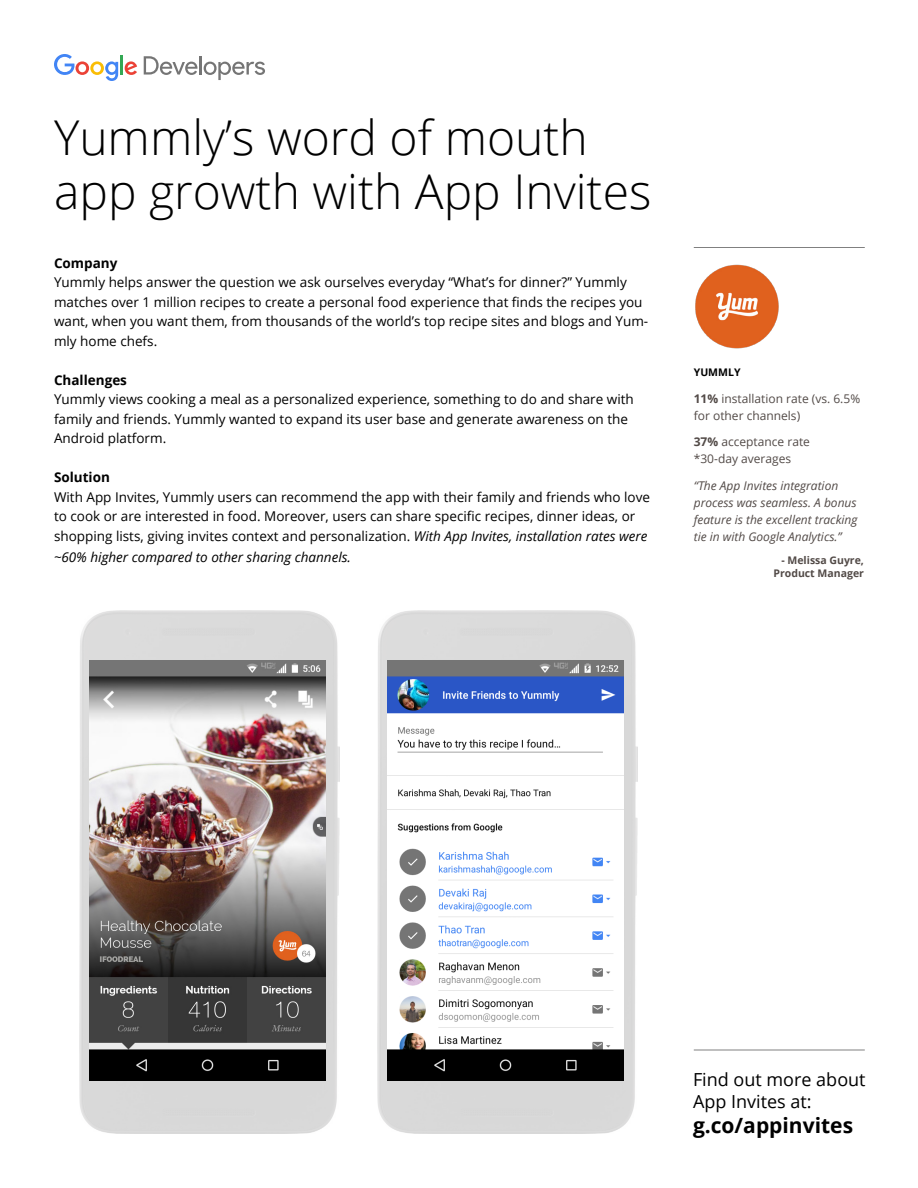
<style>
.page{position:relative;width:918px;height:1188px;background:#fff}
.page>*{position:absolute;margin:0;border:0;box-sizing:border-box;transform-origin:0 0}
.t1{font:300 48px/54px "Open Sans";color:#000}
.t2{font:700 21px "Open Sans";color:#000}
.t3{font:18px/21.6px "Open Sans";color:#000}
.t4{font:13.5px/19.5px "Open Sans";color:#000}
.t5{font:italic 13.5px "Open Sans";color:#000}
.t6{font:700 13.5px "Open Sans";color:#000}
.t7{font:italic 12px/17.2px "Open Sans";color:#524a47}
.t8{font:12px/17.2px "Open Sans";color:#524a47}
.t9{font:700 10.5px/13.5px "Open Sans";color:#524a47;text-align:right}
.t10{font:700 10.5px "Open Sans";color:#000}
.s1{font-weight:700}
.s2{font-style:italic}
</style>
<div class="page">
<hr style="left:694px;top:1050px;width:171px;height:1px;background:#808080">
<svg style="left:144px;top:56px;width:53px;height:19px"></svg>
<hr style="left:199px;top:56px;width:3px;height:19px;background:#757575">
<svg style="left:204px;top:62px;width:61px;height:18px"></svg>
<svg style="left:54px;top:54px;width:64px;height:27px"></svg>
<hr style="left:120px;top:55px;width:3px;height:20px;background:#33a854">
<svg style="left:125px;top:61px;width:12px;height:14px"></svg>
<img style="left:79px;top:611px;width:260px;height:523px">
<img style="left:377px;top:611px;width:261px;height:523px">
<img style="left:90px;top:660px;width:236px;height:420px">
<img style="left:387px;top:660px;width:237px;height:420px">
<hr style="left:694px;top:247px;width:171px;height:1px;background:#808080">
<img style="left:695px;top:264px;width:84px;height:85px">
<p class="t1" style="left:54px;top:110px;width:599px">Yummly’s word of mouth app growth with App Invites</p>
<p class="t6" style="left:54px;top:253px;width:65px">Company</p>
<p class="t4" style="left:54px;top:272px;width:596px">Yummly helps answer the question we ask ourselves everyday “What’s for dinner?” Yummly matches over 1 million recipes to create a personal food experience that finds the recipes you want, when you want them, from thousands of the world’s top recipe sites and blogs and Yum&shy;mly home chefs.</p>
<p class="t4" style="left:54px;top:370px;width:581px"><span class="s1">Challenges<br></span>Yummly views cooking a meal as a personalized experience, something to do and share with family and friends. Yummly wanted to expand its user base and generate awareness on the Android platform.</p>
<p class="t6" style="left:54px;top:468px;width:57px">Solution</p>
<p class="t4" style="left:54px;top:487px;width:598px">With App Invites, Yummly users can recommend the app with their family and friends who love to cook or are interested in food. Moreover, users can share specific recipes, dinner ideas, or shopping lists, giving invites context and personalization. <span class="s2">With App Invites, installation rates were</span></p>
<p class="t5" style="left:54px;top:548px;width:299px">~60% higher compared to other sharing channels.</p>
<p class="t10" style="left:694px;top:365px;width:48px">YUMMLY</p>
<p class="t8" style="left:694px;top:389px;width:168px"><span class="s1">11%</span> installation rate (vs. 6.5% for other channels)</p>
<p class="t8" style="left:694px;top:433px;width:118px"><span class="s1">37%</span> acceptance rate *30-day averages</p>
<p class="t7" style="left:694px;top:476px;width:165px">“The App Invites integration process was seamless. A bonus feature is the excellent tracking tie in with Google Analytics.”</p>
<p class="t9" style="left:774px;top:553px;width:92px">- Melissa Guyre,<br>Product Manager</p>
<p class="t3" style="left:693px;top:1068px;width:174px">Find out more about<br>App Invites at:</p>
<p class="t2" style="left:693px;top:1111px;width:162px">g.co/appinvites</p>
</div>
